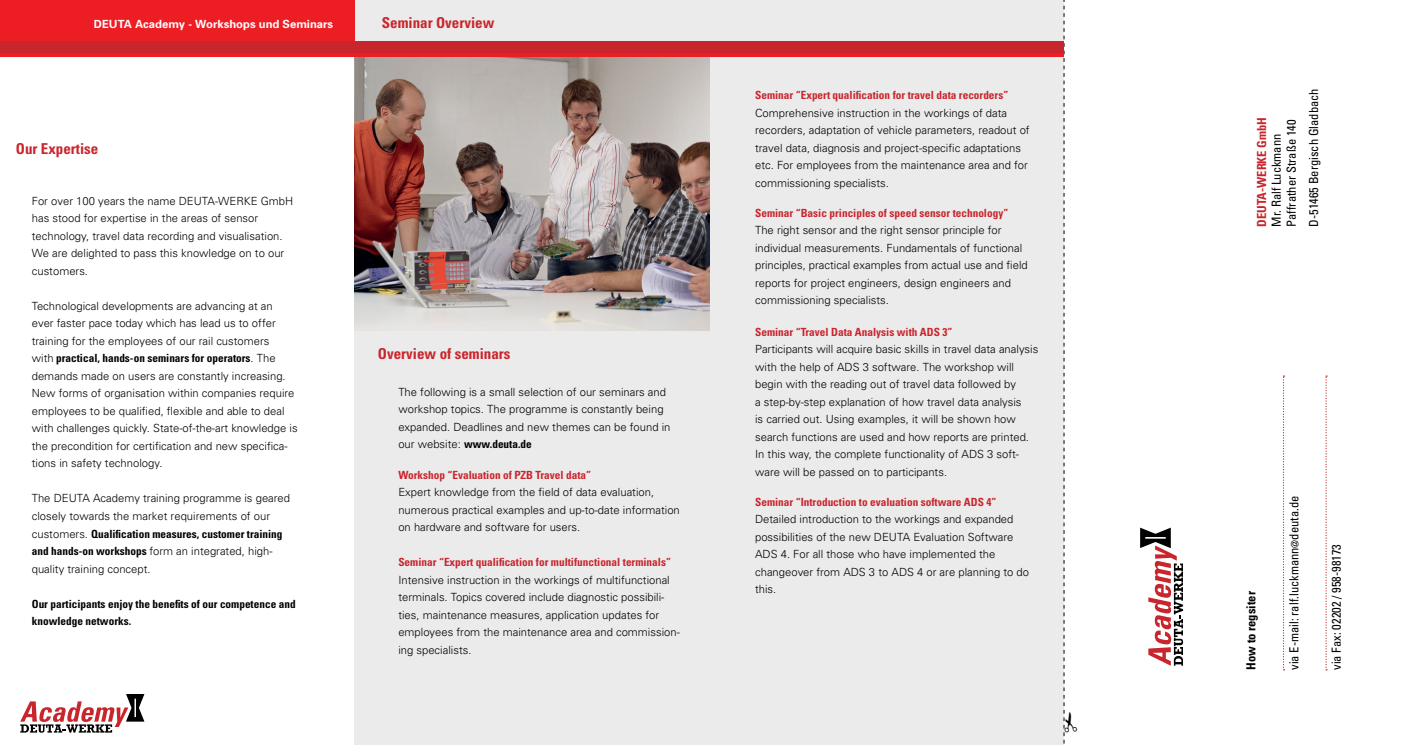
<style>
.page{position:relative;width:1411px;height:745px;background:#fff}
.page>*{position:absolute;margin:0;border:0;box-sizing:border-box;transform-origin:0 0}
.t1{font:700 condensed 15px "Univers";color:#c9252c}
.t2{font:condensed 12.5px/14.8px "Univers";color:#000}
.t3{font:700 condensed 12.5px "Univers";color:#c9252c}
.t4{font:700 condensed 12.5px "Univers";color:#000}
.t5{font:300 11.25px/17.5px "Univers";color:#000}
.t6{font:700 condensed 11.25px "Univers";color:#c9252c}
.t7{font:700 condensed 11.25px/17.5px "Univers";color:#000}
.t8{font:700 11.25px "Univers";color:#fff}
.s1{font-weight:700;font-stretch:condensed}
.s2{font-size:10px}
</style>
<div class="page">
<div style="left:354px;top:0;width:709px;height:744px;background:#ebebec"></div>
<svg style="left:1283px;top:375px;width:1px;height:295px"></svg>
<svg style="left:1325px;top:375px;width:1px;height:295px"></svg>
<svg style="left:1140px;top:527px;width:42px;height:138px"></svg>
<div style="left:0;top:0;width:354px;height:42px;background:#ed1d24"></div>
<div style="left:0;top:42px;width:1063px;height:11px;background:#c9252c"></div>
<hr style="left:0;top:53px;width:1063px;height:4px;background:#ed1d24">
<svg style="left:20px;top:694px;width:124px;height:38px"></svg>
<img style="left:354px;top:57px;width:355px;height:273px">
<svg style="left:1063px;top:0;width:2px;height:744px"></svg>
<p class="t8" style="left:94px;top:17px;width:241px">DEUTA Academy - Workshops und Seminars</p>
<h1 class="t1" style="left:382px;top:14px;width:114px">Seminar Overview</h1>
<h1 class="t1" style="left:16px;top:139px;width:84px">Our Expertise</h1>
<p class="t5" style="left:32px;top:191px;width:263px">For over 100 years the name DEUTA-WERKE GmbH has stood for expertise in the areas of sensor technology, travel data recording and visualisation.<br>We are delighted to pass this knowledge on to our customers.</p>
<p class="t5" style="left:32px;top:296px;width:267px">Technological developments are advancing at an<br>ever faster pace today which has lead us to offer training for the employees of our rail customers<br>with <span class="s1">practical, hands-on seminars for operators</span>. The demands made on users are constantly increasing.<br>New forms of organisation within companies require employees to be qualified, flexible and able to deal with challenges quickly. State-of-the-art knowledge is the precondition for certification and new specifica&shy;tions in safety technology.</p>
<p class="t5" style="left:32px;top:489px;width:260px">The DEUTA Academy training programme is geared closely towards the market requirements of our customers. <span class="s1">Qualification measures, customer training and hands-on workshops</span> form an integrated, high&shy;quality training concept.</p>
<p class="t7" style="left:32px;top:594px;width:265px">Our participants enjoy the benefits of our competence and knowledge networks.</p>
<h1 class="t1" style="left:378px;top:344px;width:134px">Overview of seminars</h1>
<p class="t5" style="left:398px;top:382px;width:274px">The following is a small selection of our seminars and workshop topics. The programme is constantly being expanded. Deadlines and new themes can be found in our website: <span class="s1">www.deuta.de</span></p>
<p class="t6" style="left:398px;top:467px;width:194px">Workshop “Evaluation of PZB Travel data”</p>
<p class="t5" style="left:398px;top:482px;width:283px">Expert knowledge from the field of data evaluation, numerous practical examples and up-to-date information on hardware and software for users.</p>
<p class="t6" style="left:398px;top:555px;width:274px">Seminar “Expert qualification for multifunctional terminals”</p>
<p class="t5" style="left:398px;top:570px;width:283px">Intensive instruction in the workings of multifunctional terminals. Topics covered include diagnostic possibili&shy;ties, maintenance measures, application updates for employees from the maintenance area and commission&shy;ing specialists.</p>
<p class="t6" style="left:755px;top:88px;width:255px">Seminar “Expert qualification for travel data recorders”</p>
<p class="t5" style="left:755px;top:104px;width:276px">Comprehensive instruction in the workings of data recorders, adaptation of vehicle parameters, readout of travel data, diagnosis and project-specific adaptations etc. For employees from the maintenance area and for commissioning specialists.</p>
<p class="t6" style="left:755px;top:206px;width:255px">Seminar “Basic principles of speed sensor technology”</p>
<p class="t5" style="left:755px;top:221px;width:274px">The right sensor and the right sensor principle for individual measurements. Fundamentals of functional principles, practical examples from actual use and field reports for project engineers, design engineers and commissioning specialists.</p>
<p class="t6" style="left:755px;top:324px;width:199px">Seminar “Travel Data Analysis with ADS 3”</p>
<p class="t5" style="left:755px;top:340px;width:285px">Participants will acquire basic skills in travel data analysis with the help of ADS 3 software. The workshop will begin with the reading out of travel data followed by<br>a step-by-step explanation of how travel data analysis<br>is carried out. Using examples, it will be shown how search functions are used and how reports are printed.<br>In this way, the complete functionality of ADS 3 soft&shy;ware will be passed on to participants.</p>
<p class="t6" style="left:755px;top:494px;width:243px">Seminar “Introduction to evaluation software ADS 4”</p>
<p class="t5" style="left:755px;top:510px;width:275px">Detailed introduction to the workings and expanded possibilities of the new DEUTA Evaluation Software ADS 4. For all those who have implemented the changeover from ADS 3 to ADS 4 or are planning to do this.</p>
<p class="t3" style="left:1253px;top:226px;width:111px;rotate:-90deg">DEUTA-WERKE GmbH</p>
<p class="t2" style="left:1268px;top:226px;width:108px;rotate:-90deg">Mr. Ralf Luckmann<br>Paffrather Straße 140</p>
<p class="t2" style="left:1305px;top:226px;width:140px;rotate:-90deg">D-51465 Bergisch Gladbach</p>
<p class="t4" style="left:1243px;top:669px;width:80px;rotate:-90deg">How to regsiter</p>
<p class="t2" style="left:1286px;top:669px;width:175px;rotate:-90deg">via E-mail: ralf.luckmann<span class="s2">@</span>deuta.de</p>
<p class="t2" style="left:1328px;top:669px;width:127px;rotate:-90deg">via Fax: 02202 / 958-98173</p>
</div>
